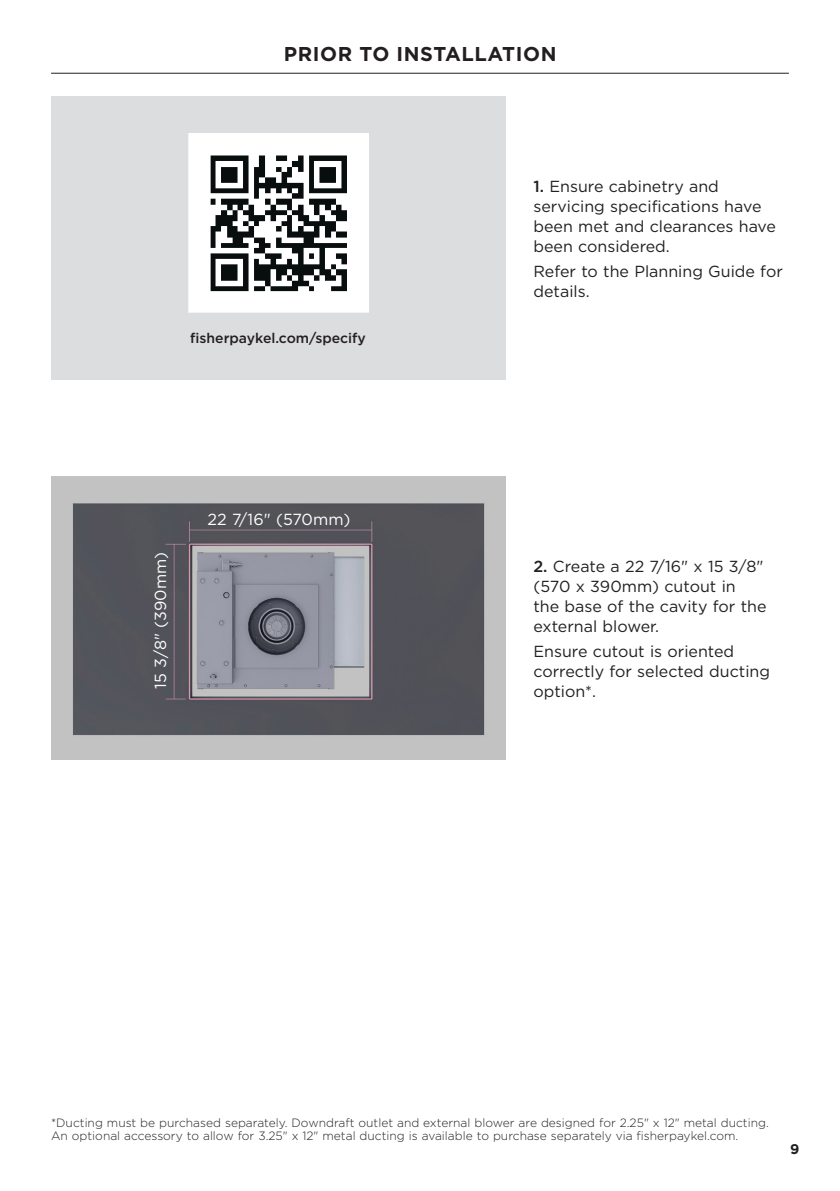
<style>
.page{position:relative;width:840px;height:1191px;background:#fff}
.page>*{position:absolute;margin:0;border:0;box-sizing:border-box;transform-origin:0 0}
.t1{font:700 20px "Gotham";letter-spacing:.03em;color:#231f20}
.t2{font:16px/20px "Gotham";color:#231f20}
.t3{font:16px "Gotham";color:#fff}
.t4{font:500 14px "Gotham";color:#231f20}
.t5{font:700 14px "Gotham";color:#231f20}
.t6{font:300 12px/13px "Gotham";color:#231f20}
.s1{font-weight:500}
</style>
<div class="page">
<hr style="left:51px;top:73px;width:737px;height:1px;background:#231f20">
<div style="left:51px;top:96px;width:454px;height:284px;background:#dcddde"></div>
<img style="left:51px;top:476px;width:454px;height:284px">
<img style="left:188px;top:133px;width:180px;height:180px">
<p class="t1" style="left:283px;top:40px;width:274px">PRIOR TO INSTALLATION</p>
<p class="t4" style="left:190px;top:329px;width:177px">fisherpaykel.com/specify</p>
<p class="t2" style="left:533px;top:176px;width:244px"><span class="s1">1.</span> Ensure cabinetry and servicing specifications have been met and clearances have been considered.</p>
<p class="t2" style="left:533px;top:261px;width:251px">Refer to the Planning Guide for details.</p>
<p class="t3" style="left:150px;top:688px;width:138px;rotate:-90deg">15 3/8" (390mm)</p>
<p class="t3" style="left:207px;top:509px;width:144px">22 7/16" (570mm)</p>
<p class="t2" style="left:533px;top:556px;width:234px"><span class="s1">2.</span> Create a 22 7/16" x 15 3/8" (570 x 390mm) cutout in<br>the base of the cavity for the external blower.</p>
<p class="t2" style="left:533px;top:641px;width:238px">Ensure cutout is oriented correctly for selected ducting option*.</p>
<p class="t6" style="left:51px;top:1115px;width:718px">*Ducting must be purchased separately. Downdraft outlet and external blower are designed for 2.25" x 12" metal ducting.<br>An optional accessory to allow for 3.25" x 12" metal ducting is available to purchase separately via fisherpaykel.com.</p>
<p class="t5" style="left:789px;top:1139px;width:11px">9</p>
</div>
